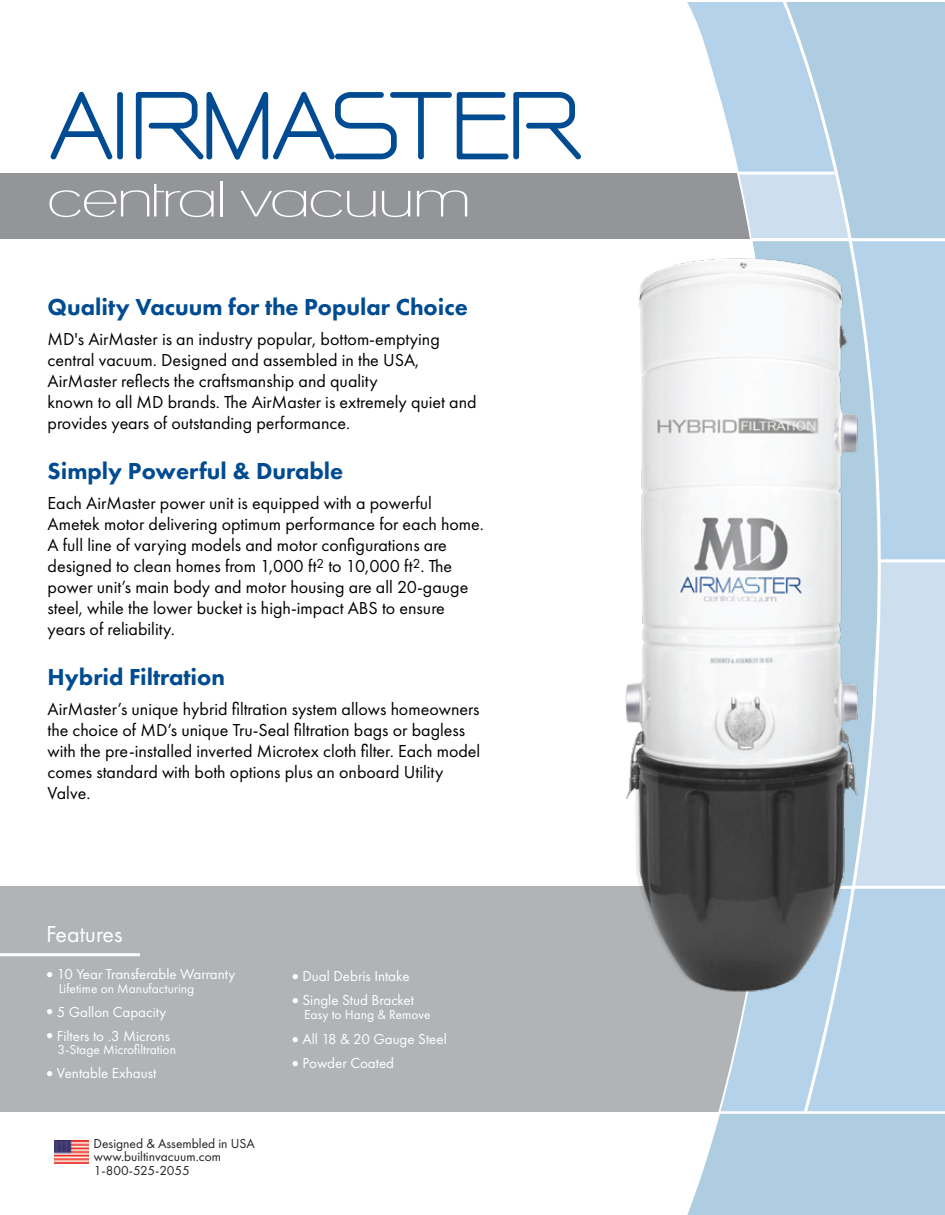
<style>
.page{position:relative;width:945px;height:1215px;background:#fff}
.page>*{position:absolute;margin:0;border:0;box-sizing:border-box;transform-origin:0 0}
.t1{font:800 24px "Futura PT";color:#004b91}
.t2{font:24px "Futura PT";color:#fff}
.t3{font:18px/21px "Futura PT";color:#010101}
.t4{font:15px "Futura PT";color:#fff}
.t5{font:13.5px "Futura PT";color:#fff}
.t6{font:13.5px/13.5px "Futura PT";color:#231f20}
.s1{font-family:"Century Gothic";font-weight:700;font-size:12px}
</style>
<div class="page">
<div style="left:0;top:173px;width:762px;height:66px;background:#939598"></div>
<div style="left:0;top:887px;width:819px;height:225px;background:#b1b4b6"></div>
<img style="left:55px;top:1141px;width:33px;height:22px">
<svg style="left:50px;top:91px;width:63px;height:69px"></svg>
<div style="left:117px;top:92px;width:6px;height:67px;border:2px solid #004b91;border-radius:2px"></div>
<svg style="left:135px;top:91px;width:446px;height:69px"></svg>
<svg style="left:49px;top:184px;width:165px;height:33px"></svg>
<hr style="left:220px;top:181px;width:3px;height:35px;background:#fff">
<svg style="left:240px;top:190px;width:136px;height:27px"></svg>
<svg style="left:382px;top:191px;width:28px;height:26px"></svg>
<svg style="left:417px;top:190px;width:50px;height:26px"></svg>
<hr style="left:0;top:953px;width:140px;height:3px;background:#fff">
<svg style="left:687px;top:2px;width:258px;height:1213px;background:#b8d1e3"></svg>
<img style="left:522px;top:216px;width:423px;height:808px">
<h1 class="t1" style="left:48px;top:292px;width:422px">Quality Vacuum for the Popular Choice</h1>
<p class="t3" style="left:48px;top:328px;width:431px">MD's AirMaster is an industry popular, bottom-emptying central vacuum. Designed and assembled in the USA, AirMaster reflects the craftsmanship and quality<br>known to all MD brands. The AirMaster is extremely quiet and provides years of outstanding performance.</p>
<h1 class="t1" style="left:48px;top:456px;width:297px">Simply Powerful &amp; Durable</h1>
<p class="t3" style="left:48px;top:492px;width:438px">Each AirMaster power unit is equipped with a powerful Ametek motor delivering optimum performance for each home.<br>A full line of varying models and motor configurations are designed to clean homes from 1,000 ft<sup>2</sup> to 10,000 ft<sup>2</sup>. The power unit’s main body and motor housing are all 20-gauge steel, while the lower bucket is high-impact ABS to ensure years of reliability.</p>
<h1 class="t1" style="left:48px;top:662px;width:179px">Hybrid Filtration</h1>
<p class="t3" style="left:48px;top:699px;width:434px">AirMaster’s unique hybrid filtration system allows homeowners the choice of MD’s unique Tru-Seal filtration bags or bagless with the pre-installed inverted Microtex cloth filter. Each model comes standard with both options plus an onboard Utility Valve.</p>
<h1 class="t2" style="left:46px;top:920px;width:78px">Features</h1>
<p class="t4" style="left:46px;top:965px;width:191px"><span class="s1">●</span> 10 Year Transferable Warranty</p>
<p class="t5" style="left:59px;top:980px;width:137px">Lifetime on Manufacturing</p>
<p class="t4" style="left:46px;top:1003px;width:122px"><span class="s1">●</span> 5 Gallon Capacity</p>
<p class="t4" style="left:46px;top:1027px;width:125px"><span class="s1">●</span> Filters to .3 Microns</p>
<p class="t5" style="left:57px;top:1042px;width:120px">3-Stage Microfiltration</p>
<p class="t4" style="left:46px;top:1064px;width:112px"><span class="s1">●</span> Ventable Exhaust</p>
<p class="t6" style="left:94px;top:1136px;width:163px">Designed &amp; Assembled in USA www.builtinvacuum.com<br>1-800-525-2055</p>
<p class="t4" style="left:292px;top:967px;width:119px"><span class="s1">●</span> Dual Debris Intake</p>
<p class="t4" style="left:292px;top:991px;width:124px"><span class="s1">●</span> Single Stud Bracket</p>
<p class="t5" style="left:304px;top:1006px;width:128px">Easy to Hang &amp; Remove</p>
<p class="t4" style="left:292px;top:1030px;width:157px"><span class="s1">●</span> All 18 &amp; 20 Gauge Steel</p>
<p class="t4" style="left:292px;top:1054px;width:104px"><span class="s1">●</span> Powder Coated</p>
</div>
